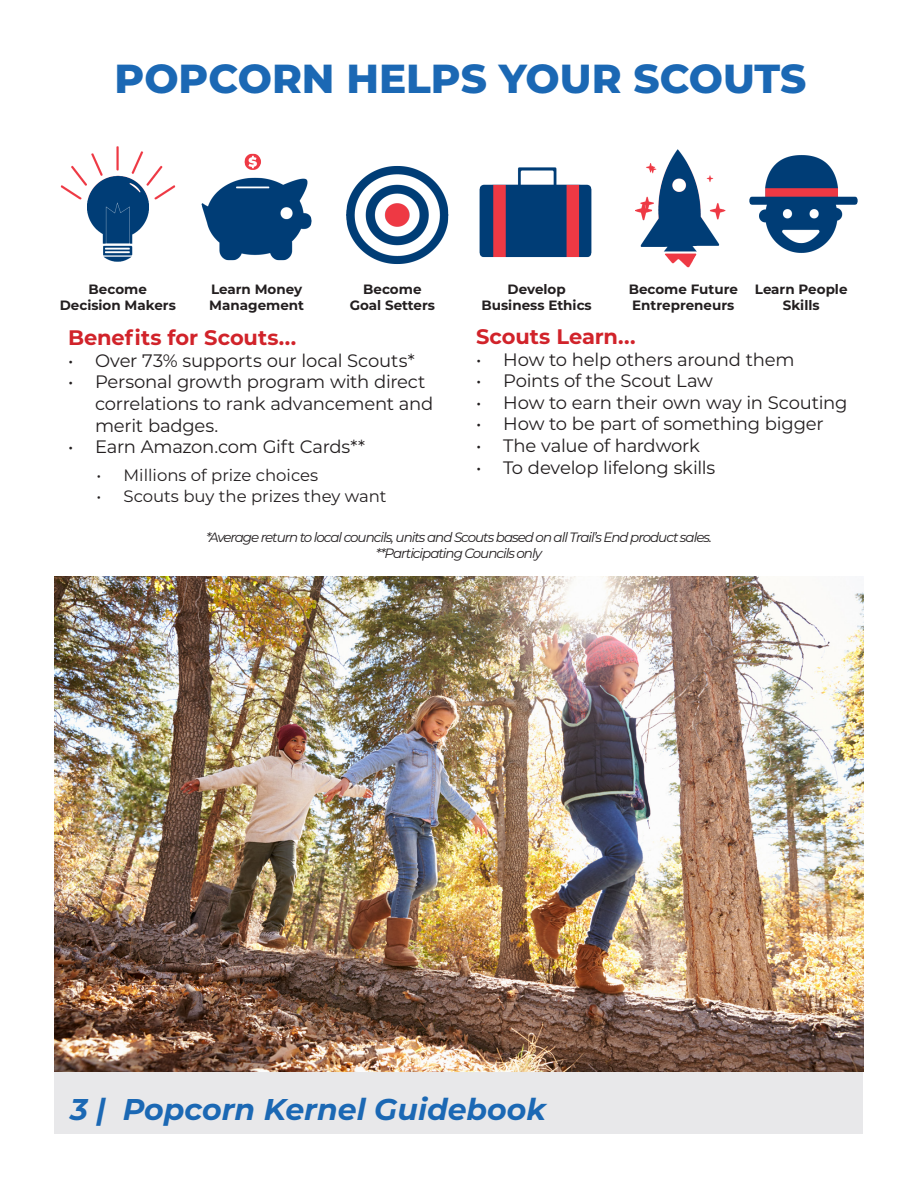
<style>
.page{position:relative;width:918px;height:1188px;background:#fff}
.page>*{position:absolute;margin:0;border:0;box-sizing:border-box;transform-origin:0 0}
.t1{font:800 40.5px "Montserrat";color:#1b68b4}
.t2{font:italic 700 30px "Montserrat";color:#1b68b4}
.t3{font:700 21px "Montserrat";color:#d1232a}
.t4{font:18px/21.6px "Montserrat";letter-spacing:-.015em;color:#231f20}
.t5{font:16.5px "Montserrat";color:#231f20}
.t6{font:700 13.5px/16.2px "Montserrat";color:#231f20}
.t7{font:italic 13.5px "Montserrat";letter-spacing:-.075em;color:#231f20}
</style>
<div class="page">
<div style="left:55px;top:1072px;width:808px;height:61px;background:#e8e8ea"></div>
<img style="left:60px;top:146px;width:116px;height:116px">
<img style="left:201px;top:153px;width:111px;height:108px">
<img style="left:346px;top:166px;width:103px;height:98px">
<img style="left:479px;top:167px;width:113px;height:91px">
<img style="left:635px;top:149px;width:91px;height:119px">
<img style="left:749px;top:155px;width:109px;height:98px">
<img style="left:55px;top:576px;width:808px;height:496px">
<p class="t1" style="left:114px;top:49px;width:693px">POPCORN HELPS YOUR SCOUTS</p>
<p class="t6" style="left:89px;top:280px;width:60px">Become</p>
<p class="t6" style="left:60px;top:296px;width:118px">Decision Makers</p>
<p class="t6" style="left:211px;top:280px;width:93px">Learn Money</p>
<p class="t6" style="left:209px;top:296px;width:96px">Management</p>
<p class="t6" style="left:363px;top:280px;width:60px">Become</p>
<p class="t6" style="left:350px;top:296px;width:87px">Goal Setters</p>
<p class="t6" style="left:508px;top:280px;width:60px">Develop</p>
<p class="t6" style="left:482px;top:296px;width:112px">Business Ethics</p>
<p class="t6" style="left:629px;top:280px;width:111px">Become Future<br>Entrepreneurs</p>
<p class="t6" style="left:755px;top:280px;width:94px;text-align:center">Learn People<br>Skills</p>
<p class="t3" style="left:68px;top:323px;width:230px">Benefits for Scouts...</p>
<p class="t4" style="left:68px;top:349px;width:348px">• Over 73% supports our local Scouts*</p>
<p class="t4" style="left:95px;top:370px;width:340px;text-indent:-27px">• Personal growth program with direct correlations to rank advancement and merit badges.</p>
<p class="t4" style="left:68px;top:435px;width:299px">• Earn Amazon.com Gift Cards**</p>
<p class="t5" style="left:97px;top:464px;width:223px">• Millions of prize choices</p>
<p class="t5" style="left:97px;top:485px;width:292px">• Scouts buy the prizes they want</p>
<p class="t3" style="left:476px;top:321px;width:161px">Scouts Learn...</p>
<p class="t4" style="left:476px;top:348px;width:320px">• How to help others around them</p>
<p class="t4" style="left:476px;top:369px;width:238px">• Points of the Scout Law</p>
<p class="t4" style="left:476px;top:391px;width:373px">• How to earn their own way in Scouting</p>
<p class="t4" style="left:476px;top:413px;width:349px">• How to be part of something bigger</p>
<p class="t4" style="left:476px;top:434px;width:225px">• The value of hardwork</p>
<p class="t4" style="left:476px;top:456px;width:241px">• To develop lifelong skills</p>
<p class="t7" style="left:206px;top:528px;width:507px">*Average return to local councils, units and Scouts based on all Trail’s End product sales.</p>
<p class="t7" style="left:376px;top:544px;width:168px">**Participating Councils only</p>
<p class="t2" style="left:70px;top:1088px;width:477px">3 | Popcorn Kernel Guidebook</p>
</div>
